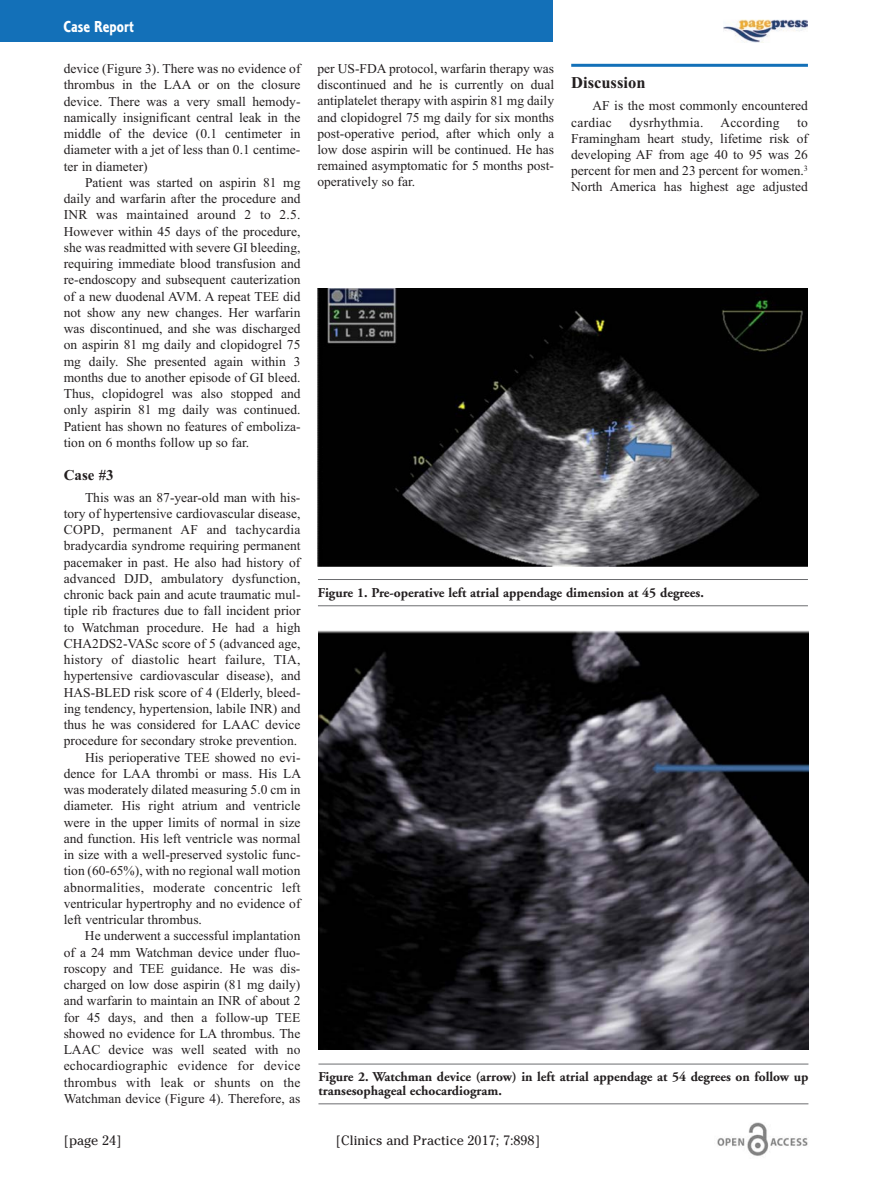
<style>
.page{position:relative;width:893px;height:1191px;background:#fff}
.page>*{position:absolute;margin:0;border:0;box-sizing:border-box;transform-origin:0 0}
.t1{font:700 16.5px "Times New Roman";color:#231f20}
.t2{font:16.5px "Corinthian Bold Condensed Plain";color:#fff}
.t3{font:700 15px "Times New Roman";color:#231f20}
.t4{font:13.5px/16.2px "Times New Roman";color:#231f20;text-align:justify}
.t5{font:13.5px "Times New Roman";letter-spacing:.02em;color:#231f20}
.t6{font:700 13.5px/13.5px "Adobe Garamond";color:#231f20}
.t7{font:13.5px "Cheltenham";color:#231f20}
</style>
<div class="page">
<hr style="left:571px;top:64px;width:237px;height:3px;background:#1370b8">
<div style="left:0;top:0;width:553px;height:42px;background:#1370b8"></div>
<img style="left:717px;top:1123px;width:91px;height:33px">
<img style="left:723px;top:19px;width:84px;height:24px">
<hr style="left:318px;top:579px;width:490px;height:1px;background:#6c6d70">
<hr style="left:318px;top:605px;width:490px;height:1px;background:#6c6d70">
<img style="left:318px;top:288px;width:490px;height:278px">
<hr style="left:318px;top:1063px;width:490px;height:1px;background:#6c6d70">
<hr style="left:318px;top:1103px;width:490px;height:1px;background:#6c6d70">
<img style="left:318px;top:630px;width:490px;height:419px">
<p class="t2" style="left:63px;top:21px;width:72px">Case Report</p>
<p class="t4" style="left:64px;top:60px;width:238px">device (Figure 3). There was no evidence of thrombus in the LAA or on the closure device. There was a very small hemody&shy;namically insignificant central leak in the middle of the device (0.1 centimeter in diameter with a jet of less than 0.1 centime&shy;ter in diameter)</p>
<p class="t4" style="left:64px;top:174px;width:238px;text-indent:21px">Patient was started on aspirin 81 mg daily and warfarin after the procedure and INR was maintained around 2 to 2.5.<br>However within 45 days of the procedure, she was readmitted with severe GI bleeding, requiring immediate blood transfusion and re-endoscopy and subsequent cauterization of a new duodenal AVM. A repeat TEE did not show any new changes. Her warfarin was discontinued, and she was discharged on aspirin 81 mg daily and clopidogrel 75 mg daily. She presented again within 3 months due to another episode of GI bleed.<br>Thus, clopidogrel was also stopped and only aspirin 81 mg daily was continued.<br>Patient has shown no features of emboliza&shy;tion on 6 months follow up so far.</p>
<p class="t3" style="left:64px;top:466px;width:51px">Case #3</p>
<p class="t4" style="left:85px;top:489px;width:217px">This was an 87-year-old man with his-</p>
<p class="t4" style="left:64px;top:505px;width:238px">tory of hypertensive cardiovascular disease,</p>
<p class="t5" style="left:64px;top:521px;width:238px">COPD, permanent AF and tachycardia</p>
<p class="t4" style="left:64px;top:538px;width:238px">bradycardia syndrome requiring permanent</p>
<p class="t4" style="left:64px;top:554px;width:238px">pacemaker in past. He also had history of</p>
<p class="t4" style="left:64px;top:570px;width:238px">advanced DJD, ambulatory dysfunction,</p>
<p class="t4" style="left:64px;top:586px;width:238px">chronic back pain and acute traumatic mul-</p>
<p class="t4" style="left:64px;top:602px;width:238px">tiple rib fractures due to fall incident prior</p>
<p class="t4" style="left:64px;top:619px;width:238px">to Watchman procedure. He had a high</p>
<p class="t4" style="left:64px;top:635px;width:238px">CHA2DS2-VASc score of 5 (advanced age,</p>
<p class="t5" style="left:64px;top:651px;width:238px">history of diastolic heart failure, TIA,</p>
<p class="t4" style="left:64px;top:667px;width:238px">hypertensive cardiovascular disease), and</p>
<p class="t4" style="left:64px;top:684px;width:238px">HAS-BLED risk score of 4 (Elderly, bleed-</p>
<p class="t4" style="left:64px;top:700px;width:238px">ing tendency, hypertension, labile INR) and</p>
<p class="t4" style="left:64px;top:716px;width:238px">thus he was considered for LAAC device</p>
<p class="t4" style="left:64px;top:732px;width:235px">procedure for secondary stroke prevention.</p>
<p class="t4" style="left:85px;top:749px;width:217px">His perioperative TEE showed no evi-</p>
<p class="t4" style="left:64px;top:765px;width:239px">dence for LAA thrombi or mass. His LA</p>
<p class="t4" style="left:64px;top:781px;width:238px">was moderately dilated measuring 5.0 cm in</p>
<p class="t4" style="left:64px;top:797px;width:238px">diameter. His right atrium and ventricle</p>
<p class="t4" style="left:64px;top:814px;width:238px">were in the upper limits of normal in size</p>
<p class="t4" style="left:64px;top:830px;width:238px">and function. His left ventricle was normal</p>
<p class="t4" style="left:64px;top:846px;width:238px">in size with a well-preserved systolic func-</p>
<p class="t4" style="left:64px;top:862px;width:238px">tion (60-65%), with no regional wall motion</p>
<p class="t5" style="left:64px;top:879px;width:238px">abnormalities, moderate concentric left</p>
<p class="t4" style="left:64px;top:895px;width:238px">ventricular hypertrophy and no evidence of</p>
<p class="t4" style="left:64px;top:911px;width:140px">left ventricular thrombus.</p>
<p class="t4" style="left:85px;top:927px;width:217px">He underwent a successful implantation</p>
<p class="t4" style="left:64px;top:944px;width:238px">of a 24 mm Watchman device under fluo-</p>
<p class="t4" style="left:64px;top:960px;width:238px">roscopy and TEE guidance. He was dis-</p>
<p class="t4" style="left:64px;top:976px;width:238px">charged on low dose aspirin (81 mg daily)</p>
<p class="t4" style="left:64px;top:992px;width:238px">and warfarin to maintain an INR of about 2</p>
<p class="t4" style="left:64px;top:1008px;width:238px">for 45 days, and then a follow-up TEE</p>
<p class="t4" style="left:64px;top:1025px;width:238px">showed no evidence for LA thrombus. The</p>
<p class="t4" style="left:64px;top:1041px;width:238px">LAAC device was well seated with no</p>
<p class="t5" style="left:64px;top:1057px;width:238px">echocardiographic evidence for device</p>
<p class="t5" style="left:64px;top:1074px;width:238px">thrombus with leak or shunts on the</p>
<p class="t4" style="left:64px;top:1090px;width:238px">Watchman device (Figure 4). Therefore, as</p>
<p class="t4" style="left:317px;top:60px;width:238px">per US-FDA protocol, warfarin therapy was discontinued and he is currently on dual antiplatelet therapy with aspirin 81 mg daily and clopidogrel 75 mg daily for six months post-operative period, after which only a low dose aspirin will be continued. He has remained asymptomatic for 5 months post&shy;operatively so far.</p>
<p class="t1" style="left:571px;top:73px;width:76px">Discussion</p>
<p class="t4" style="left:571px;top:98px;width:238px;text-indent:21px">AF is the most commonly encountered cardiac</p>
<p class="t5" style="left:629px;top:114px;width:75px">dysrhythmia.</p>
<p class="t5" style="left:720px;top:114px;width:61px">According</p>
<p class="t4" style="left:571px;top:114px;width:238px;text-indent:226px">to Framingham heart study, lifetime risk of developing AF from age 40 to 95 was 26 percent for men and 23 percent for women.<sup>3<br></sup>North America has highest age adjusted</p>
<p class="t6" style="left:318px;top:587px;width:388px">Figure 1. Pre-operative left atrial appendage dimension at 45 degrees.</p>
<p class="t6" style="left:318px;top:1071px;width:491px">Figure 2. Watchman device (arrow) in left atrial appendage at 54 degrees on follow up transesophageal echocardiogram.</p>
<p class="t7" style="left:64px;top:1132px;width:59px">[page 24]</p>
<p class="t7" style="left:336px;top:1132px;width:206px">[Clinics and Practice 2017; 7:898]</p>
</div>
